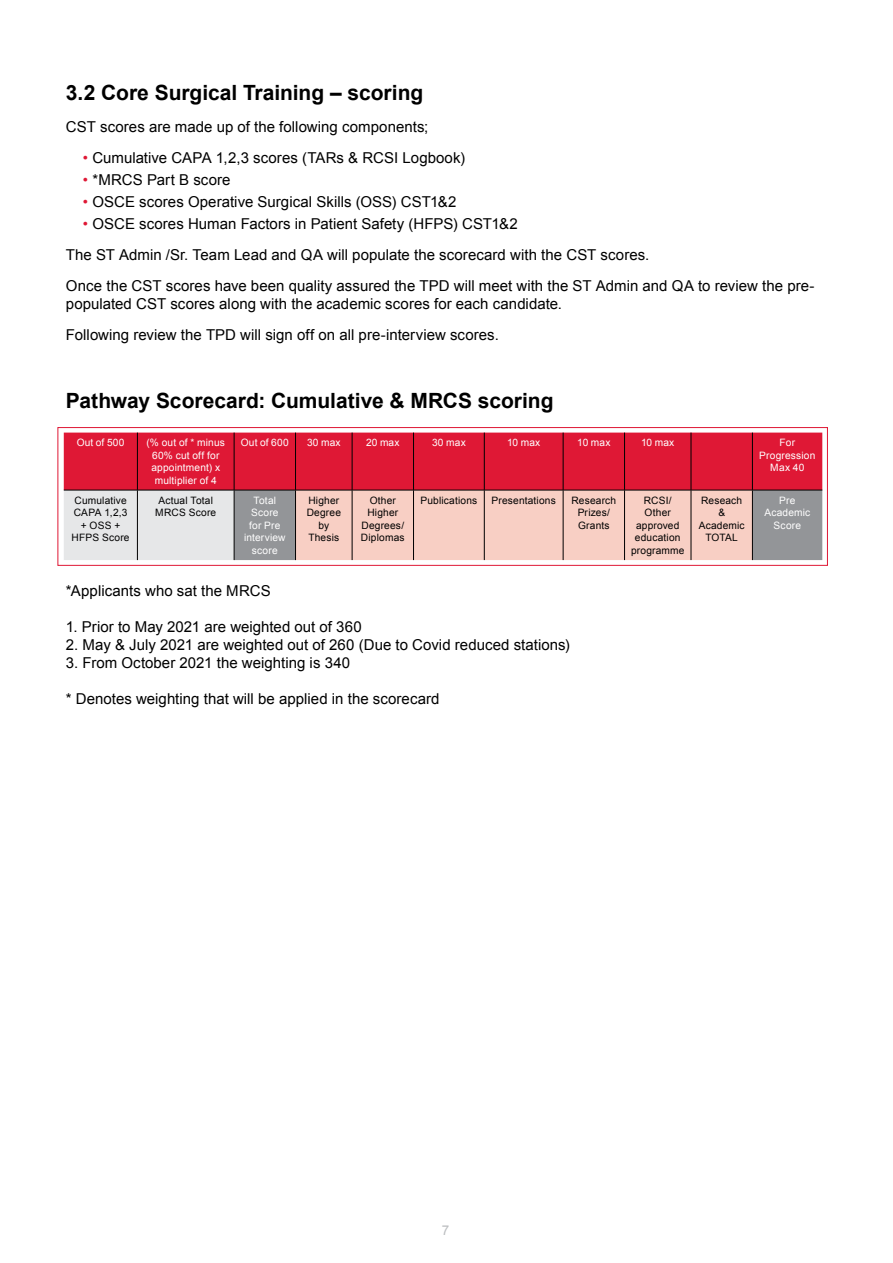
<style>
.page{position:relative;width:893px;height:1263px;background:#fff}
.page>*{position:absolute;margin:0;border:0;box-sizing:border-box;transform-origin:0 0}
.t1{font:700 21px "Arial";color:#000}
.t2{font:15px/30.8px "Arial";letter-spacing:.005em;color:#000}
.t3{font:13.5px "Arial";color:#bcbec0}
.t4{font:10.2px/12.5px "Arial";letter-spacing:.015em;color:#000;text-align:center}
.t5{font:10.2px/12.5px "Arial";letter-spacing:.015em;color:#fff;text-align:center}
.s1{color:#df1835}
</style>
<div class="page">
<svg style="left:64px;top:433px;width:758px;height:127px;background:#df7983"></svg>
<hr style="left:64px;top:490px;width:73px;height:1px;background:#000">
<hr style="left:137px;top:490px;width:97px;height:1px;background:#000">
<hr style="left:234px;top:490px;width:62px;height:1px;background:#000">
<hr style="left:296px;top:490px;width:56px;height:1px;background:#000">
<hr style="left:352px;top:490px;width:61px;height:1px;background:#000">
<hr style="left:413px;top:490px;width:71px;height:1px;background:#000">
<hr style="left:484px;top:490px;width:79px;height:1px;background:#000">
<hr style="left:563px;top:490px;width:61px;height:1px;background:#000">
<hr style="left:624px;top:490px;width:67px;height:1px;background:#000">
<hr style="left:691px;top:490px;width:61px;height:1px;background:#000">
<hr style="left:752px;top:490px;width:70px;height:1px;background:#000">
<hr style="left:137px;top:490px;width:1px;height:70px;background:#000">
<hr style="left:234px;top:490px;width:1px;height:70px;background:#000">
<hr style="left:295px;top:490px;width:1px;height:70px;background:#000">
<hr style="left:352px;top:490px;width:1px;height:70px;background:#000">
<hr style="left:413px;top:490px;width:1px;height:70px;background:#000">
<hr style="left:484px;top:490px;width:1px;height:70px;background:#000">
<hr style="left:563px;top:490px;width:1px;height:70px;background:#000">
<hr style="left:624px;top:490px;width:1px;height:70px;background:#000">
<hr style="left:691px;top:490px;width:1px;height:70px;background:#000">
<hr style="left:752px;top:490px;width:1px;height:70px;background:#000">
<hr style="left:137px;top:433px;width:1px;height:57px;background:#000">
<hr style="left:234px;top:433px;width:1px;height:57px;background:#000">
<hr style="left:295px;top:433px;width:1px;height:57px;background:#000">
<hr style="left:352px;top:433px;width:1px;height:57px;background:#000">
<hr style="left:413px;top:433px;width:1px;height:57px;background:#000">
<hr style="left:484px;top:433px;width:1px;height:57px;background:#000">
<hr style="left:563px;top:433px;width:1px;height:57px;background:#000">
<hr style="left:624px;top:433px;width:1px;height:57px;background:#000">
<hr style="left:691px;top:433px;width:1px;height:57px;background:#000">
<hr style="left:752px;top:433px;width:1px;height:57px;background:#000">
<div style="left:58px;top:427px;width:770px;height:138px;border:1px solid #df1835"></div>
<h1 class="t1" style="left:66px;top:79px;width:359px">3.2 Core Surgical Training – scoring</h1>
<p class="t2" style="left:66px;top:111px;width:364px">CST scores are made up of the following components;</p>
<p class="t2" style="left:83px;top:142px;width:384px"><span class="s1">•</span> Cumulative CAPA 1,2,3 scores (TARs &amp; RCSI Logbook)</p>
<p class="t2" style="left:83px;top:164px;width:149px"><span class="s1">•</span> *MRCS Part B score</p>
<p class="t2" style="left:83px;top:187px;width:375px"><span class="s1">•</span> OSCE scores Operative Surgical Skills (OSS) CST1&amp;2</p>
<p class="t2" style="left:66px;top:209px;width:750px;text-indent:17px"><span class="s1">•</span> OSCE scores Human Factors in Patient Safety (HFPS) CST1&amp;2<br>The ST Admin /Sr. Team Lead and QA will populate the scorecard with the CST scores.<br>Once the CST scores have been quality assured the TPD will meet with the ST Admin and QA to review the pre-</p>
<p class="t2" style="left:66px;top:288px;width:498px">populated CST scores along with the academic scores for each candidate.<br>Following review the TPD will sign off on all pre-interview scores.</p>
<h1 class="t1" style="left:66px;top:387px;width:489px">Pathway Scorecard: Cumulative &amp; MRCS scoring</h1>
<p class="t5" style="left:77px;top:437px;width:49px">Out of 500</p>
<p class="t5" style="left:147px;top:437px;width:80px">(% out of * minus<br>60% cut off for appointment) x multiplier of 4</p>
<p class="t5" style="left:241px;top:437px;width:49px">Out of 600</p>
<p class="t5" style="left:307px;top:437px;width:35px">30 max</p>
<p class="t5" style="left:366px;top:437px;width:35px">20 max</p>
<p class="t5" style="left:432px;top:437px;width:35px">30 max</p>
<p class="t5" style="left:507px;top:437px;width:35px">10 max</p>
<p class="t5" style="left:577px;top:437px;width:35px">10 max</p>
<p class="t5" style="left:641px;top:437px;width:35px">10 max</p>
<p class="t5" style="left:759px;top:437px;width:58px">For<br>Progression<br>Max 40</p>
<p class="t4" style="left:72px;top:494px;width:59px">Cumulative<br>CAPA 1,2,3 + OSS +<br>HFPS Score</p>
<p class="t4" style="left:155px;top:494px;width:62px">Actual Total<br>MRCS Score</p>
<p class="t5" style="left:244px;top:494px;width:43px">Total<br>Score for Pre interview score</p>
<p class="t4" style="left:307px;top:494px;width:36px">Higher<br>Degree by<br>Thesis</p>
<p class="t4" style="left:361px;top:494px;width:45px">Other<br>Higher<br>Degrees/<br>Diplomas</p>
<p class="t4" style="left:421px;top:494px;width:58px">Publications</p>
<p class="t4" style="left:492px;top:494px;width:66px">Presentations</p>
<p class="t4" style="left:571px;top:494px;width:46px">Research<br>Prizes/<br>Grants</p>
<p class="t4" style="left:631px;top:494px;width:55px">RCSI/<br>Other approved education programme</p>
<p class="t4" style="left:699px;top:494px;width:47px">Reseach &amp;<br>Academic<br>TOTAL</p>
<p class="t5" style="left:764px;top:494px;width:47px">Pre<br>Academic<br>Score</p>
<p class="t2" style="left:66px;top:576px;width:206px">*Applicants who sat the MRCS</p>
<p class="t2" style="left:66px;top:612px;width:297px">1. Prior to May 2021 are weighted out of 360</p>
<p class="t2" style="left:66px;top:630px;width:506px">2. May &amp; July 2021 are weighted out of 260 (Due to Covid reduced stations)</p>
<p class="t2" style="left:66px;top:648px;width:286px">3. From October 2021 the weighting is 340</p>
<p class="t2" style="left:66px;top:684px;width:375px">* Denotes weighting that will be applied in the scorecard</p>
<p class="t3" style="left:442px;top:1221px;width:9px">7</p>
</div>
